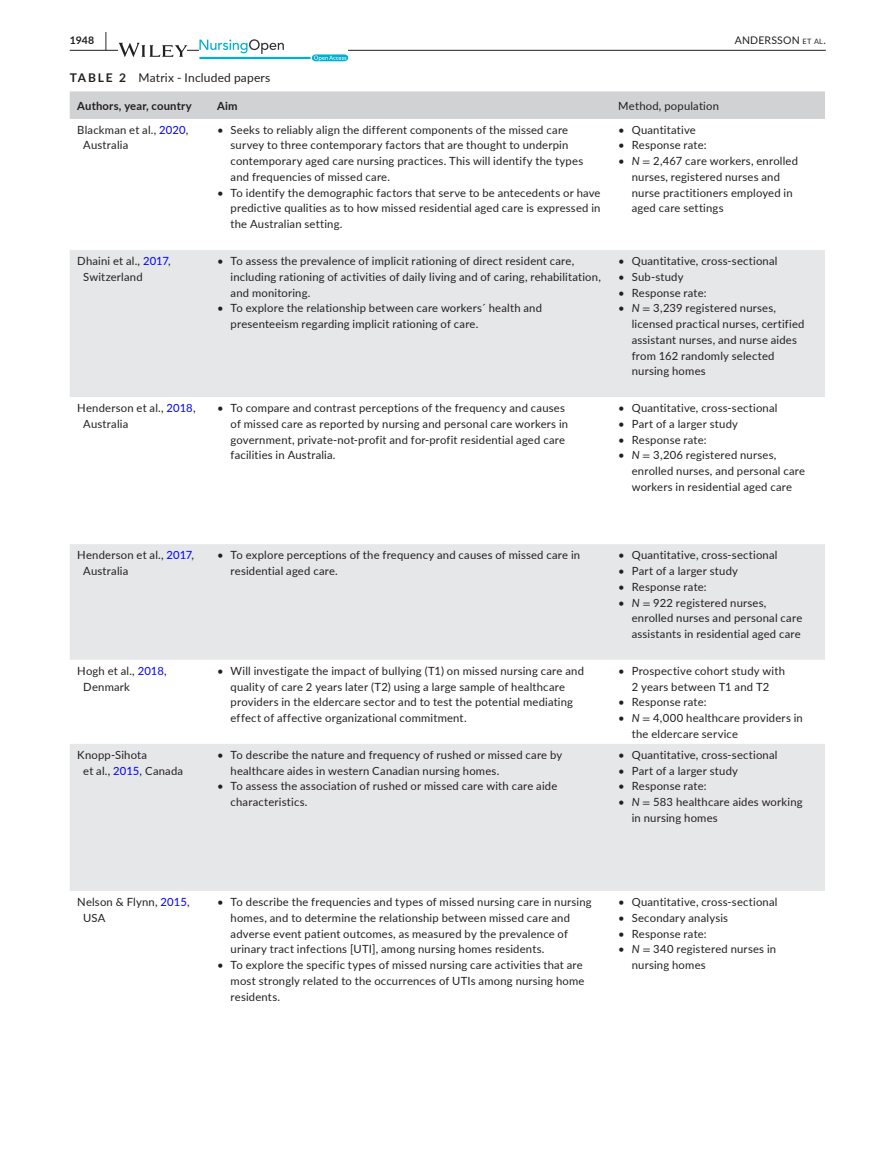
<style>
.page{position:relative;width:893px;height:1174px;background:#fff}
.page>*{position:absolute;margin:0;border:0;box-sizing:border-box;transform-origin:0 0}
.t1{font:12px "Lato";letter-spacing:.015em;color:#231f20}
.t2{font:11.25px/15.8px "Lato";letter-spacing:.015em;color:#231f20}
.t3{font:700 11.25px "Lato";letter-spacing:.02em;color:#231f20}
.t4{font:10.5px "Lato";letter-spacing:.02em;color:#231f20}
.t5{font:700 10.5px "Lato";color:#231f20}
.s1{font-size:19.5px}
.s2{font-size:7.35px}
.s3{font-weight:700}
.s4{color:#00f}
.s5{font-style:italic}
.s6{font-family:"STIX"}
</style>
<div class="page">
<hr style="left:70px;top:50px;width:756px;height:1px;background:#231f20">
<svg style="left:119px;top:43px;width:68px;height:14px"></svg>
<svg style="left:199px;top:39px;width:149px;height:22px"></svg>
<div style="left:70px;top:91px;width:755px;height:28px;background:#d1d2d4"></div>
<svg style="left:70px;top:250px;width:755px;height:641px;fill:#e6e7e9"></svg>
<p class="t5" style="left:70px;top:33px;width:39px">1948 <span class="s1">|</span></p>
<p class="t4" style="left:735px;top:33px;width:93px">ANDERSSON <span class="s2">et al</span>.</p>
<p class="t1" style="left:70px;top:69px;width:202px"><span class="s3">TABLE 2</span> Matrix - Included papers</p>
<p class="t3" style="left:77px;top:97px;width:116px">Authors, year, country</p>
<p class="t3" style="left:217px;top:97px;width:22px">Aim</p>
<p class="t2" style="left:618px;top:97px;width:102px">Method, population</p>
<p class="t2" style="left:83px;top:121px;width:107px;text-indent:-6px">Blackman et al., <span class="s4">2020</span>,<br>Australia</p>
<p class="t2" style="left:231px;top:121px;width:354px;text-indent:-13px">• Seeks to reliably align the different components of the missed care survey to three contemporary factors that are thought to underpin contemporary aged care nursing practices. This will identify the types and frequencies of missed care.</p>
<p class="t2" style="left:231px;top:184px;width:371px;text-align:justify;text-indent:-13px">• To identify the demographic factors that serve to be antecedents or have predictive qualities as to how missed residential aged care is expressed in the Australian setting.</p>
<p class="t2" style="left:618px;top:121px;width:79px">• Quantitative</p>
<p class="t2" style="left:618px;top:137px;width:90px">• Response rate:</p>
<p class="t2" style="left:632px;top:153px;width:168px;text-indent:-14px">• <span class="s5">N</span> <span class="s6">=</span> 2,467 care workers, enrolled nurses, registered nurses and nurse practitioners employed in aged care settings</p>
<p class="t2" style="left:83px;top:252px;width:89px;text-indent:-6px">Dhaini et al., <span class="s4">2017</span>,<br>Switzerland</p>
<p class="t2" style="left:231px;top:252px;width:372px;text-indent:-14px">• To assess the prevalence of implicit rationing of direct resident care, including rationing of activities of daily living and of caring, rehabilitation, and monitoring.</p>
<p class="t2" style="left:231px;top:300px;width:313px;text-indent:-14px">• To explore the relationship between care workers´ health and presenteeism regarding implicit rationing of care.</p>
<p class="t2" style="left:618px;top:252px;width:161px">• Quantitative, cross-sectional</p>
<p class="t2" style="left:618px;top:268px;width:67px">• Sub-study</p>
<p class="t2" style="left:618px;top:284px;width:90px">• Response rate:</p>
<p class="t2" style="left:632px;top:300px;width:174px;text-indent:-14px">• <span class="s5">N</span> <span class="s6">=</span> 3,239 registered nurses, licensed practical nurses, certified assistant nurses, and nurse aides from 162 randomly selected nursing homes</p>
<p class="t2" style="left:83px;top:400px;width:114px;text-indent:-6px">Henderson et al., <span class="s4">2018</span>,<br>Australia</p>
<p class="t2" style="left:231px;top:400px;width:339px;text-indent:-13px">• To compare and contrast perceptions of the frequency and causes of missed care as reported by nursing and personal care workers in government, private-not-profit and for-profit residential aged care facilities in Australia.</p>
<p class="t2" style="left:618px;top:400px;width:161px">• Quantitative, cross-sectional</p>
<p class="t2" style="left:618px;top:415px;width:121px">• Part of a larger study</p>
<p class="t2" style="left:618px;top:431px;width:90px">• Response rate:</p>
<p class="t2" style="left:632px;top:447px;width:175px;text-indent:-14px">• <span class="s5">N</span> <span class="s6">=</span> 3,206 registered nurses, enrolled nurses, and personal care workers in residential aged care</p>
<p class="t2" style="left:83px;top:547px;width:112px;text-indent:-6px">Henderson et al., <span class="s4">2017</span>,<br>Australia</p>
<p class="t2" style="left:231px;top:547px;width:351px;text-indent:-14px">• To explore perceptions of the frequency and causes of missed care in residential aged care.</p>
<p class="t2" style="left:618px;top:547px;width:161px">• Quantitative, cross-sectional</p>
<p class="t2" style="left:618px;top:562px;width:121px">• Part of a larger study</p>
<p class="t2" style="left:618px;top:578px;width:90px">• Response rate:</p>
<p class="t2" style="left:632px;top:594px;width:172px;text-indent:-14px">• <span class="s5">N</span> <span class="s6">=</span> 922 registered nurses, enrolled nurses and personal care assistants in residential aged care</p>
<p class="t2" style="left:83px;top:662px;width:85px;text-indent:-6px">Hogh et al., <span class="s4">2018</span>,<br>Denmark</p>
<p class="t2" style="left:231px;top:662px;width:355px;text-indent:-13px">• Will investigate the impact of bullying (T1) on missed nursing care and quality of care 2 years later (T2) using a large sample of healthcare providers in the eldercare sector and to test the potential mediating effect of affective organizational commitment.</p>
<p class="t2" style="left:618px;top:662px;width:168px;text-align:center">• Prospective cohort study with<br>2 years between T1 and T2</p>
<p class="t2" style="left:618px;top:694px;width:90px">• Response rate:</p>
<p class="t2" style="left:632px;top:709px;width:173px;text-indent:-14px">• <span class="s5">N</span> <span class="s6">=</span> 4,000 healthcare providers in the eldercare service</p>
<p class="t2" style="left:83px;top:746px;width:101px;text-indent:-6px">Knopp-Sihota<br>et al., <span class="s4">2015</span>, Canada</p>
<p class="t2" style="left:231px;top:746px;width:333px;text-indent:-14px">• To describe the nature and frequency of rushed or missed care by healthcare aides in western Canadian nursing homes.</p>
<p class="t2" style="left:231px;top:778px;width:328px;text-indent:-14px">• To assess the association of rushed or missed care with care aide characteristics.</p>
<p class="t2" style="left:618px;top:746px;width:161px">• Quantitative, cross-sectional</p>
<p class="t2" style="left:618px;top:762px;width:121px">• Part of a larger study</p>
<p class="t2" style="left:618px;top:778px;width:90px">• Response rate:</p>
<p class="t2" style="left:632px;top:793px;width:172px;text-indent:-14px">• <span class="s5">N</span> <span class="s6">=</span> 583 healthcare aides working in nursing homes</p>
<p class="t2" style="left:83px;top:893px;width:108px;text-indent:-6px">Nelson &amp; Flynn, <span class="s4">2015</span>,<br>USA</p>
<p class="t2" style="left:231px;top:893px;width:363px;text-indent:-14px">• To describe the frequencies and types of missed nursing care in nursing homes, and to determine the relationship between missed care and adverse event patient outcomes, as measured by the prevalence of urinary tract infections [UTI], among nursing homes residents.</p>
<p class="t2" style="left:231px;top:956px;width:355px;text-indent:-14px">• To explore the specific types of missed nursing care activities that are most strongly related to the occurrences of UTIs among nursing home residents.</p>
<p class="t2" style="left:618px;top:893px;width:161px">• Quantitative, cross-sectional</p>
<p class="t2" style="left:618px;top:909px;width:111px">• Secondary analysis</p>
<p class="t2" style="left:618px;top:925px;width:90px">• Response rate:</p>
<p class="t2" style="left:632px;top:940px;width:146px;text-indent:-14px">• <span class="s5">N</span> <span class="s6">=</span> 340 registered nurses in nursing homes</p>
</div>
